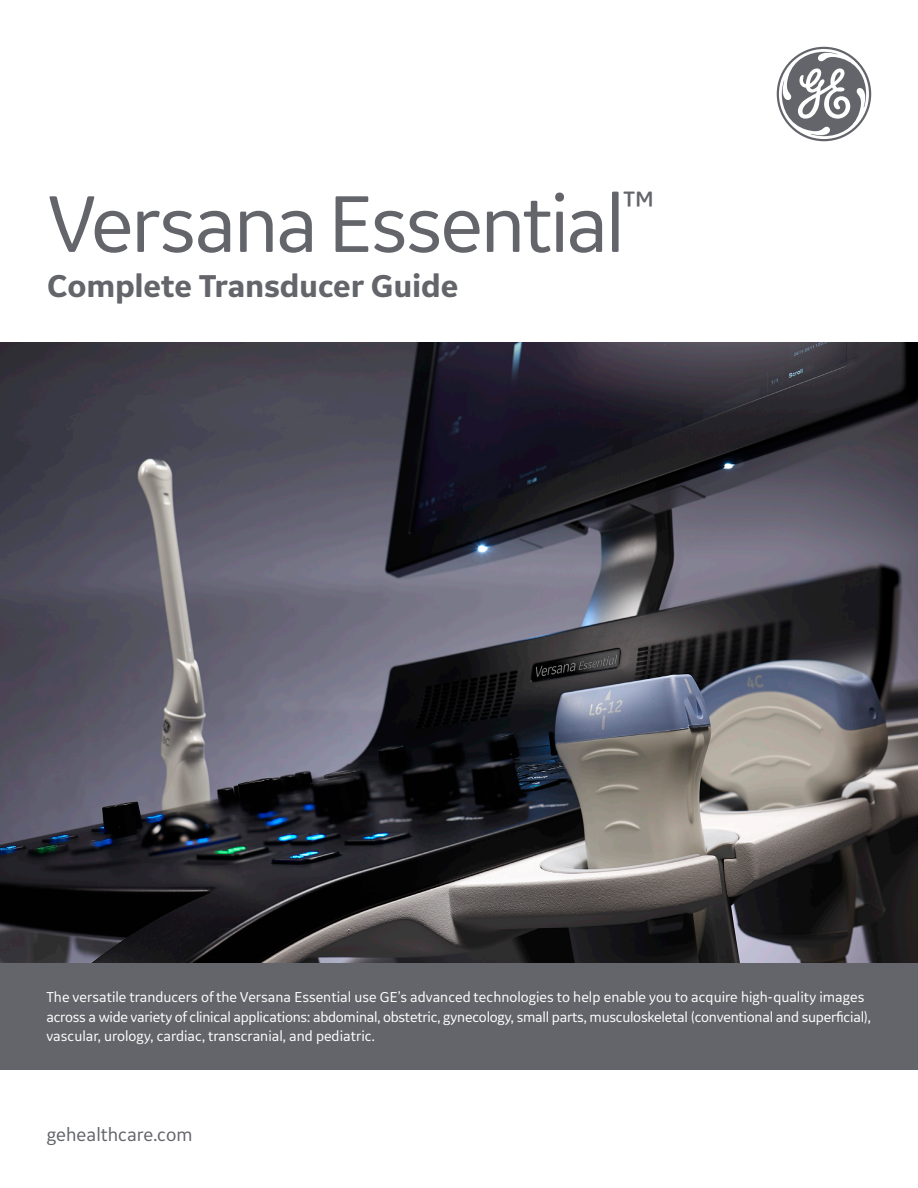
<style>
.page{position:relative;width:918px;height:1188px;background:#fff}
.page>*{position:absolute;margin:0;border:0;box-sizing:border-box;transform-origin:0 0}
.t1{font:84px "GE Inspira Sans";letter-spacing:-.03em;color:#63656a}
.t2{font:700 33px "GE Inspira Sans";letter-spacing:-.01em;color:#63656a}
.t3{font:19.5px "GE Inspira Sans";color:#63656a}
.t4{font:15px/19.5px "GE Inspira Sans";color:#fff}
</style>
<div class="page">
<svg style="left:777px;top:47px;width:94px;height:94px"></svg>
<div style="left:0;top:962px;width:918px;height:108px;background:#63656a"></div>
<img style="left:0;top:343px;width:918px;height:619px">
<p class="t1" style="left:47px;top:172px;width:610px">Versana Essential<sup>™</sup></p>
<p class="t2" style="left:47px;top:265px;width:413px">Complete Transducer Guide</p>
<p class="t4" style="left:46px;top:987px;width:826px">The versatile tranducers of the Versana Essential use GE’s advanced technologies to help enable you to acquire high-quality images across a wide variety of clinical applications: abdominal, obstetric, gynecology, small parts, musculoskeletal (conventional and superficial), vascular, urology, cardiac, transcranial, and pediatric.</p>
<p class="t3" style="left:47px;top:1123px;width:147px">gehealthcare.com</p>
</div>
